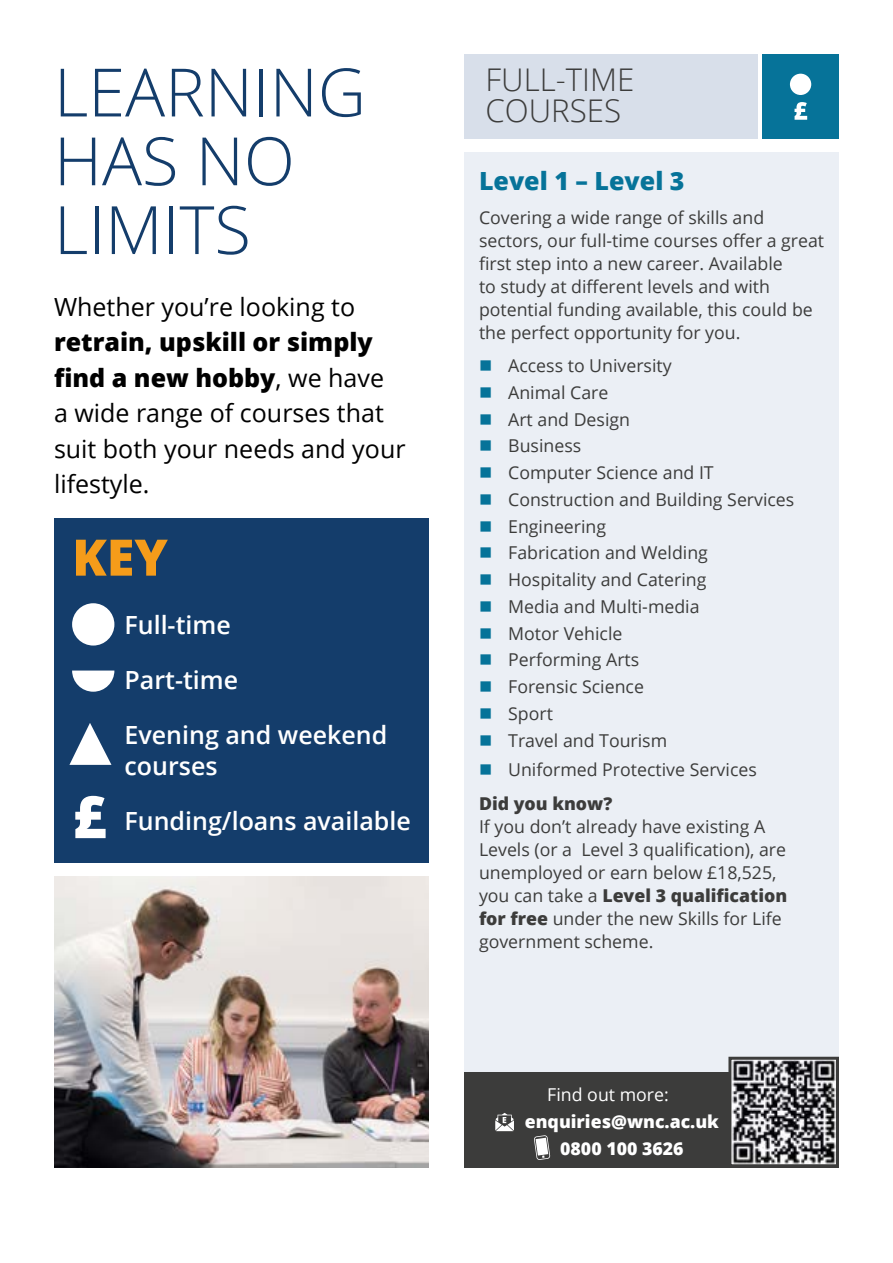
<style>
.page{position:relative;width:893px;height:1263px;background:#fff}
.page>*{position:absolute;margin:0;border:0;box-sizing:border-box;transform-origin:0 0}
.t1{font:300 66.75px/68.8px "Open Sans";color:#143d6b}
.t2{font:800 50.4px "Open Sans";color:#f59c1a}
.t3{font:300 31.35px/31.3px "Open Sans";color:#3c3c3b}
.t4{font:25.05px/35.4px "Open Sans";color:#000}
.t5{font:600 25.05px/54.9px "Open Sans";color:#fff}
.t6{font:800 25.05px "Open Sans";color:#067399}
.t7{font:17.7px/23px "Open Sans";color:#3c3c3b}
.t8{font:800 17.7px/27.2px "Open Sans";color:#fff;text-align:center}
.t9{font:17.7px "Open Sans";color:#fff}
.s1{color:#067399}
.s2{font-weight:800}
</style>
<div class="page">
<div style="left:465px;top:152px;width:374px;height:928px;background:#ebeff5"></div>
<div style="left:464px;top:54px;width:294px;height:85px;background:#d8dfea"></div>
<div style="left:54px;top:518px;width:375px;height:344px;background:#143d6b"></div>
<div style="left:72px;top:603px;width:42px;height:42px;background:#fff;border-radius:50%"></div>
<svg style="left:72px;top:670px;width:42px;height:22px"></svg>
<svg style="left:69px;top:723px;width:42px;height:42px"></svg>
<svg style="left:75px;top:796px;width:31px;height:42px"></svg>
<img style="left:54px;top:876px;width:375px;height:291px">
<div style="left:762px;top:54px;width:77px;height:85px;background:#067399"></div>
<div style="left:790px;top:74px;width:21px;height:21px;background:#fff;border-radius:50%"></div>
<svg style="left:794px;top:102px;width:13px;height:18px"></svg>
<div style="left:465px;top:1072px;width:374px;height:95px;background:#3c3c3b"></div>
<svg style="left:495px;top:1113px;width:19px;height:18px"></svg>
<svg style="left:534px;top:1135px;width:16px;height:25px"></svg>
<img style="left:732px;top:1061px;width:103px;height:102px">
<div style="left:728px;top:1057px;width:111px;height:110px;border:3px solid #3c3c3b"></div>
<h1 class="t1" style="left:54px;top:56px;width:313px">LEARNING<br>HAS NO<br>LIMITS</h1>
<h3 class="t3" style="left:485px;top:63px;width:150px">FULL-TIME<br>COURSES</h3>
<h3 class="t6" style="left:479px;top:161px;width:207px">Level 1 – Level 3</h3>
<p class="t7" style="left:479px;top:206px;width:347px">Covering a wide range of skills and sectors, our full-time courses offer a great first step into a new career. Available<br>to study at different levels and with potential funding available, this could be the perfect opportunity for you.</p>
<p class="t7" style="left:479px;top:354px;width:194px"><span class="s1">■</span> Access to University</p>
<p class="t7" style="left:479px;top:380px;width:131px"><span class="s1">■</span> Animal Care</p>
<p class="t7" style="left:479px;top:407px;width:153px"><span class="s1">■</span> Art and Design</p>
<p class="t7" style="left:479px;top:434px;width:104px"><span class="s1">■</span> Business</p>
<p class="t7" style="left:479px;top:461px;width:236px"><span class="s1">■</span> Computer Science and IT</p>
<p class="t7" style="left:479px;top:487px;width:317px"><span class="s1">■</span> Construction and Building Services</p>
<p class="t7" style="left:479px;top:514px;width:129px"><span class="s1">■</span> Engineering</p>
<p class="t7" style="left:479px;top:541px;width:230px"><span class="s1">■</span> Fabrication and Welding</p>
<p class="t7" style="left:479px;top:568px;width:229px"><span class="s1">■</span> Hospitality and Catering</p>
<p class="t7" style="left:479px;top:594px;width:222px"><span class="s1">■</span> Media and Multi-media</p>
<p class="t7" style="left:479px;top:621px;width:145px"><span class="s1">■</span> Motor Vehicle</p>
<p class="t7" style="left:479px;top:648px;width:162px"><span class="s1">■</span> Performing Arts</p>
<p class="t7" style="left:479px;top:675px;width:166px"><span class="s1">■</span> Forensic Science</p>
<p class="t7" style="left:479px;top:701px;width:75px"><span class="s1">■</span> Sport</p>
<p class="t7" style="left:479px;top:728px;width:190px"><span class="s1">■</span> Travel and Tourism</p>
<p class="t7" style="left:479px;top:751px;width:279px;line-height:34.8px"><span class="s1">■</span> Uniformed Protective Services<br><span class="s2">Did you know?</span></p>
<p class="t7" style="left:479px;top:815px;width:310px">If you don’t already have existing A Levels (or a Level 3 qualification), are unemployed or earn below £18,525, you can take a <span class="s2">Level 3 qualification for free</span> under the new Skills for Life government scheme.</p>
<h3 class="t4" style="left:54px;top:288px;width:303px">Whether you’re looking to</h3>
<h3 class="t4" style="left:54px;top:324px;width:353px"><span class="s2">retrain, upskill or simply find a new hobby</span>, we have<br>a wide range of courses that suit both your needs and your lifestyle.</h3>
<h2 class="t2" style="left:72px;top:519px;width:97px">KEY</h2>
<h3 class="t5" style="left:124px;top:597px;width:264px">Full-time<br>Part-time<br>Evening and weekend</h3>
<h3 class="t5" style="left:124px;top:738px;width:288px">courses<br>Funding/loans available</h3>
<p class="t9" style="left:547px;top:1083px;width:123px">Find out more:</p>
<p class="t8" style="left:525px;top:1107px;width:196px">enquiries@wnc.ac.uk<br>0800 100 3626</p>
</div>
